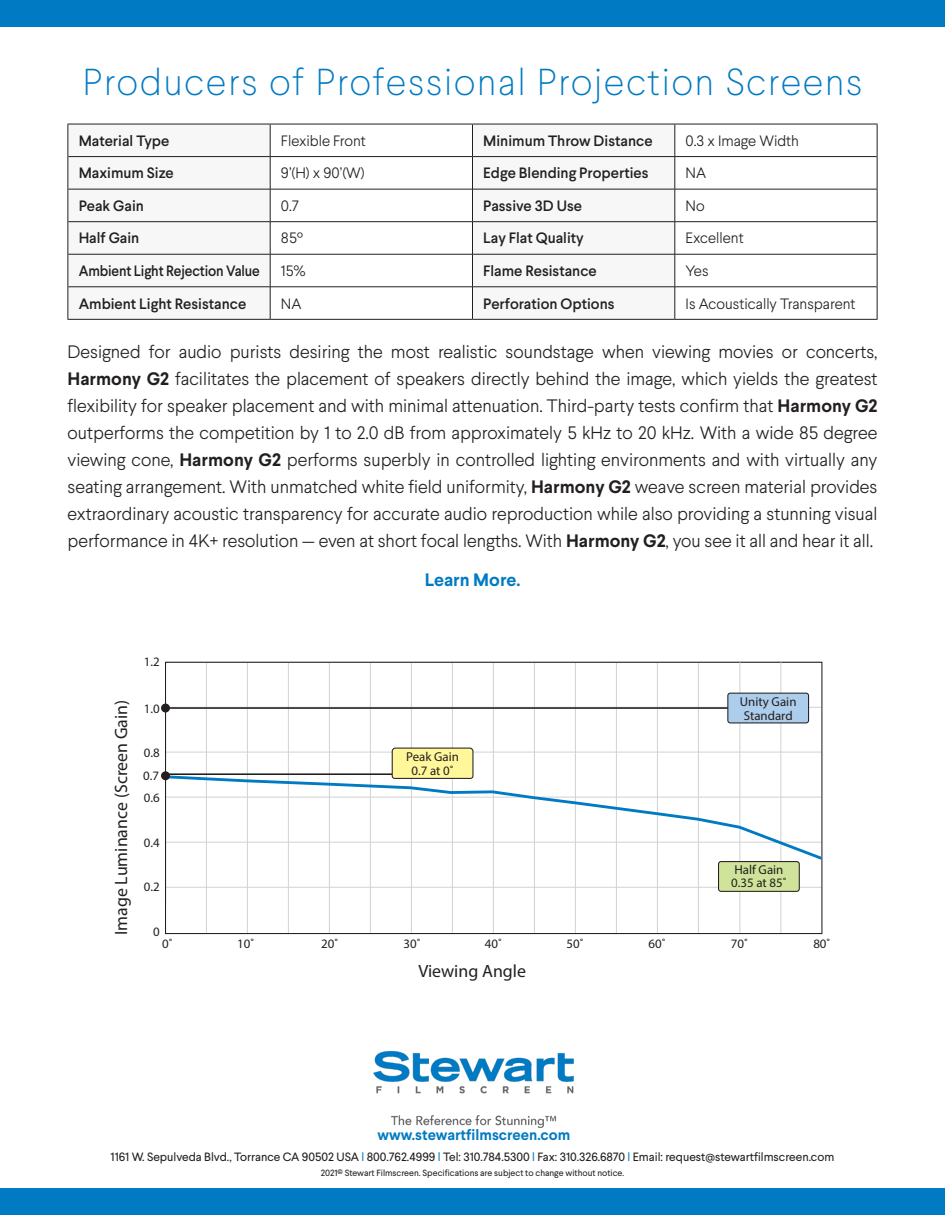
<style>
.page{position:relative;width:945px;height:1215px;background:#fff}
.page>*{position:absolute;margin:0;border:0;box-sizing:border-box;transform-origin:0 0}
.t1{font:100 37.5px "Larsseit";letter-spacing:.05em;color:#007ac2}
.PRODUCT_DESCRIPTION{font:300 18px/27px "Larsseit";color:#231f20;text-align:justify}
.PRODUCT_DESCRIPTION-2{font:700 18px "Larsseit";color:#007ac2}
.t2{font:17.85px "Myriad Pro";color:#231f20}
.TABLE_BOLD{font:500 15px "Larsseit";color:#231f20}
.TABLE_BOLD-2{font:300 15px "Larsseit";color:#231f20}
.TABLE_BODY{font:300 15px "Larsseit";color:#231f20}
.TABLE_BOLD-3{font:500 15px "Larsseit";color:#231f20;scale:.93 1}
.t3{font:700 15px "Larsseit";color:#007ac2}
.t4{font:12.9px/13.6px "Myriad Pro";color:#231f20}
.t5{font:12px "Larsseit";color:#231f20}
.t6{font:9px "Larsseit";color:#231f20}
.s1{font-weight:700}
.s2{color:#007ac2}
</style>
<div class="page">
<div style="left:0;top:0;width:945px;height:27px;background:#007ac2"></div>
<div style="left:0;top:1188px;width:945px;height:27px;background:#007ac2"></div>
<img style="left:373px;top:1051px;width:201px;height:77px">
<svg style="left:69px;top:125px;width:606px;height:194px"></svg>
<hr style="left:68px;top:156px;width:202px;height:1px;background:#231f20">
<hr style="left:270px;top:156px;width:202px;height:1px;background:#231f20">
<hr style="left:68px;top:189px;width:202px;height:1px;background:#231f20">
<hr style="left:270px;top:189px;width:202px;height:1px;background:#231f20">
<hr style="left:68px;top:221px;width:202px;height:1px;background:#231f20">
<hr style="left:270px;top:221px;width:202px;height:1px;background:#231f20">
<hr style="left:68px;top:254px;width:202px;height:1px;background:#231f20">
<hr style="left:270px;top:254px;width:202px;height:1px;background:#231f20">
<hr style="left:270px;top:287px;width:202px;height:1px;background:#231f20">
<hr style="left:675px;top:124px;width:1px;height:32px;background:#231f20">
<hr style="left:473px;top:156px;width:202px;height:1px;background:#231f20">
<hr style="left:675px;top:156px;width:202px;height:1px;background:#231f20">
<hr style="left:675px;top:157px;width:1px;height:32px;background:#231f20">
<hr style="left:473px;top:189px;width:202px;height:1px;background:#231f20">
<hr style="left:675px;top:189px;width:202px;height:1px;background:#231f20">
<hr style="left:675px;top:189px;width:1px;height:32px;background:#231f20">
<hr style="left:473px;top:221px;width:202px;height:1px;background:#231f20">
<hr style="left:675px;top:221px;width:202px;height:1px;background:#231f20">
<hr style="left:675px;top:222px;width:1px;height:32px;background:#231f20">
<hr style="left:473px;top:254px;width:202px;height:1px;background:#231f20">
<hr style="left:675px;top:254px;width:202px;height:1px;background:#231f20">
<hr style="left:675px;top:254px;width:1px;height:33px;background:#231f20">
<hr style="left:473px;top:287px;width:202px;height:1px;background:#231f20">
<hr style="left:675px;top:287px;width:202px;height:1px;background:#231f20">
<hr style="left:675px;top:287px;width:1px;height:32px;background:#231f20">
<hr style="left:472px;top:124px;width:203px;height:1px;background:#231f20">
<hr style="left:675px;top:124px;width:203px;height:1px;background:#231f20">
<hr style="left:877px;top:124px;width:1px;height:33px;background:#231f20">
<hr style="left:877px;top:157px;width:1px;height:32px;background:#231f20">
<hr style="left:877px;top:189px;width:1px;height:33px;background:#231f20">
<hr style="left:877px;top:222px;width:1px;height:32px;background:#231f20">
<hr style="left:877px;top:254px;width:1px;height:33px;background:#231f20">
<hr style="left:877px;top:287px;width:1px;height:32px;background:#231f20">
<hr style="left:472px;top:319px;width:203px;height:1px;background:#231f20">
<hr style="left:675px;top:319px;width:203px;height:1px;background:#231f20">
<hr style="left:68px;top:287px;width:202px;height:1px;background:#231f20">
<hr style="left:270px;top:124px;width:1px;height:32px;background:#231f20">
<hr style="left:270px;top:157px;width:1px;height:32px;background:#231f20">
<hr style="left:270px;top:189px;width:1px;height:32px;background:#231f20">
<hr style="left:270px;top:222px;width:1px;height:32px;background:#231f20">
<hr style="left:270px;top:254px;width:1px;height:33px;background:#231f20">
<hr style="left:270px;top:287px;width:1px;height:32px;background:#231f20">
<hr style="left:68px;top:124px;width:202px;height:1px;background:#231f20">
<hr style="left:68px;top:124px;width:1px;height:33px;background:#231f20">
<hr style="left:270px;top:124px;width:202px;height:1px;background:#231f20">
<hr style="left:472px;top:124px;width:1px;height:33px;background:#231f20">
<hr style="left:68px;top:157px;width:1px;height:32px;background:#231f20">
<hr style="left:472px;top:157px;width:1px;height:32px;background:#231f20">
<hr style="left:68px;top:189px;width:1px;height:33px;background:#231f20">
<hr style="left:472px;top:189px;width:1px;height:33px;background:#231f20">
<hr style="left:68px;top:222px;width:1px;height:32px;background:#231f20">
<hr style="left:472px;top:222px;width:1px;height:32px;background:#231f20">
<hr style="left:68px;top:254px;width:1px;height:33px;background:#231f20">
<hr style="left:472px;top:254px;width:1px;height:33px;background:#231f20">
<hr style="left:68px;top:287px;width:1px;height:32px;background:#231f20">
<hr style="left:472px;top:287px;width:1px;height:32px;background:#231f20">
<hr style="left:68px;top:319px;width:202px;height:1px;background:#231f20">
<hr style="left:270px;top:319px;width:202px;height:1px;background:#231f20">
<svg style="left:164px;top:661px;width:659px;height:274px"></svg>
<hr style="left:739px;top:662px;width:1px;height:271px;background:#d1d2d4">
<hr style="left:780px;top:662px;width:1px;height:271px;background:#d1d2d4">
<div style="left:719px;top:862px;width:80px;height:29px;background:#d0e39a;border-radius:3px"></div>
<div style="left:718px;top:861px;width:82px;height:31px;border:1px solid #231f20;border-radius:3px"></div>
<hr style="left:166px;top:707px;width:562px;height:2px;background:#231f20">
<div style="left:161px;top:704px;width:9px;height:9px;background:#231f20;border-radius:50%"></div>
<div style="left:728px;top:693px;width:81px;height:30px;background:#accdeb;border-radius:3px"></div>
<div style="left:727px;top:693px;width:82px;height:30px;border:1px solid #231f20;border-radius:3px"></div>
<svg style="left:161px;top:774px;width:662px;height:88px"></svg>
<hr style="left:166px;top:773px;width:226px;height:2px;background:#231f20">
<div style="left:161px;top:771px;width:9px;height:9px;background:#231f20;border-radius:50%"></div>
<div style="left:392px;top:748px;width:81px;height:30px;background:#fff79a;border-radius:3px"></div>
<div style="left:392px;top:748px;width:81px;height:31px;border:1px solid #231f20;border-radius:3px"></div>
<h1 class="t1" style="left:83px;top:58px;width:781px">Producers of Professional Projection Screens</h1>
<p class="TABLE_BOLD" style="left:79px;top:131px;width:92px">Material Type</p>
<p class="TABLE_BODY" style="left:281px;top:131px;width:87px">Flexible Front</p>
<p class="TABLE_BOLD" style="left:483px;top:131px;width:171px">Minimum Throw Distance</p>
<p class="TABLE_BOLD-2" style="left:686px;top:131px;width:115px">0.3 x Image Width</p>
<p class="TABLE_BOLD" style="left:79px;top:163px;width:97px">Maximum Size</p>
<p class="TABLE_BODY" style="left:281px;top:164px;width:85px">9’(H) x 90’(W)</p>
<p class="TABLE_BOLD" style="left:483px;top:163px;width:167px">Edge Blending Properties</p>
<p class="TABLE_BOLD-2" style="left:686px;top:164px;width:22px">NA</p>
<p class="TABLE_BOLD" style="left:79px;top:196px;width:67px">Peak Gain</p>
<p class="TABLE_BODY" style="left:281px;top:196px;width:19px">0.7</p>
<p class="TABLE_BOLD" style="left:483px;top:196px;width:100px">Passive 3D Use</p>
<p class="TABLE_BOLD-2" style="left:686px;top:196px;width:21px">No</p>
<p class="TABLE_BOLD" style="left:79px;top:228px;width:62px">Half Gain</p>
<p class="TABLE_BODY" style="left:281px;top:229px;width:24px">85º</p>
<p class="TABLE_BOLD" style="left:483px;top:228px;width:102px">Lay Flat Quality</p>
<p class="TABLE_BOLD-2" style="left:686px;top:229px;width:60px">Excellent</p>
<p class="TABLE_BOLD-3" style="left:79px;top:261px;width:196px">Ambient Light Rejection Value</p>
<p class="TABLE_BODY" style="left:281px;top:261px;width:26px">15%</p>
<p class="TABLE_BOLD" style="left:483px;top:261px;width:115px">Flame Resistance</p>
<p class="TABLE_BOLD-2" style="left:686px;top:261px;width:24px">Yes</p>
<p class="TABLE_BOLD" style="left:79px;top:293px;width:169px">Ambient Light Resistance</p>
<p class="TABLE_BODY" style="left:281px;top:294px;width:22px">NA</p>
<p class="TABLE_BOLD" style="left:483px;top:293px;width:133px">Perforation Options</p>
<p class="TABLE_BOLD-2" style="left:686px;top:294px;width:171px">Is Acoustically Transparent</p>
<p class="PRODUCT_DESCRIPTION" style="left:68px;top:338px;width:812px">Designed for audio purists desiring the most realistic soundstage when viewing movies or concerts, <span class="s1">Harmony G2</span> facilitates the placement of speakers directly behind the image, which yields the greatest flexibility for speaker placement and with minimal attenuation. Third-party tests confirm that <span class="s1">Harmony G2 </span>outperforms the competition by 1 to 2.0 dB from approximately 5 kHz to 20 kHz. With a wide 85 degree viewing cone, <span class="s1">Harmony G2</span> performs superbly in controlled lighting environments and with virtually any seating arrangement. With unmatched white field uniformity, <span class="s1">Harmony G2</span> weave screen material provides extraordinary acoustic transparency for accurate audio reproduction while also providing a stunning visual performance in 4K+ resolution — even at short focal lengths. With <span class="s1">Harmony G2</span>, you see it all and hear it all.</p>
<p class="PRODUCT_DESCRIPTION-2" style="left:425px;top:568px;width:97px">Learn More.</p>
<p class="t2" style="left:110px;top:935px;width:237px;rotate:-90deg">Image Luminance (Screen Gain)</p>
<p class="t4" style="left:144px;top:654px;width:17px">1.2</p>
<p class="t4" style="left:144px;top:701px;width:17px">1.0</p>
<p class="t4" style="left:144px;top:746px;width:17px">0.8</p>
<p class="t4" style="left:143px;top:768px;width:17px">0.7</p>
<p class="t4" style="left:144px;top:791px;width:17px">0.6</p>
<p class="t4" style="left:144px;top:835px;width:17px">0.4</p>
<p class="t4" style="left:144px;top:880px;width:17px">0.2</p>
<p class="t4" style="left:153px;top:925px;width:8px">0</p>
<p class="t4" style="left:406px;top:750px;width:54px;text-align:center">Peak Gain<br>0.7 at 0˚</p>
<p class="t4" style="left:740px;top:695px;width:58px">Unity Gain<br>Standard</p>
<p class="t4" style="left:731px;top:864px;width:57px;line-height:12.5px">Half Gain<br>0.35 at 85˚</p>
<p class="t4" style="left:162px;top:937px;width:12px">0˚</p>
<p class="t4" style="left:237px;top:937px;width:19px">10˚</p>
<p class="t4" style="left:321px;top:937px;width:19px">20˚</p>
<p class="t4" style="left:404px;top:937px;width:19px">30˚</p>
<p class="t4" style="left:485px;top:937px;width:19px">40˚</p>
<p class="t4" style="left:567px;top:937px;width:19px">50˚</p>
<p class="t4" style="left:648px;top:937px;width:19px">60˚</p>
<p class="t4" style="left:731px;top:937px;width:19px">70˚</p>
<p class="t4" style="left:813px;top:937px;width:19px">80˚</p>
<p class="t2" style="left:418px;top:960px;width:109px">Viewing Angle</p>
<p class="t3" style="left:378px;top:1125px;width:194px">www.stewartfilmscreen.com</p>
<p class="t5" style="left:111px;top:1149px;width:725px">1161 W. Sepulveda Blvd., Torrance CA 90502 USA <span class="s2">l</span> 800.762.4999 <span class="s2">l</span> Tel: 310.784.5300 <span class="s2">l</span> Fax: 310.326.6870 <span class="s2">l</span> Email: request@stewartfilmscreen.com</p>
<p class="t6" style="left:321px;top:1167px;width:305px">2021© Stewart Filmscreen. Specifications are subject to change without notice.</p>
</div>
